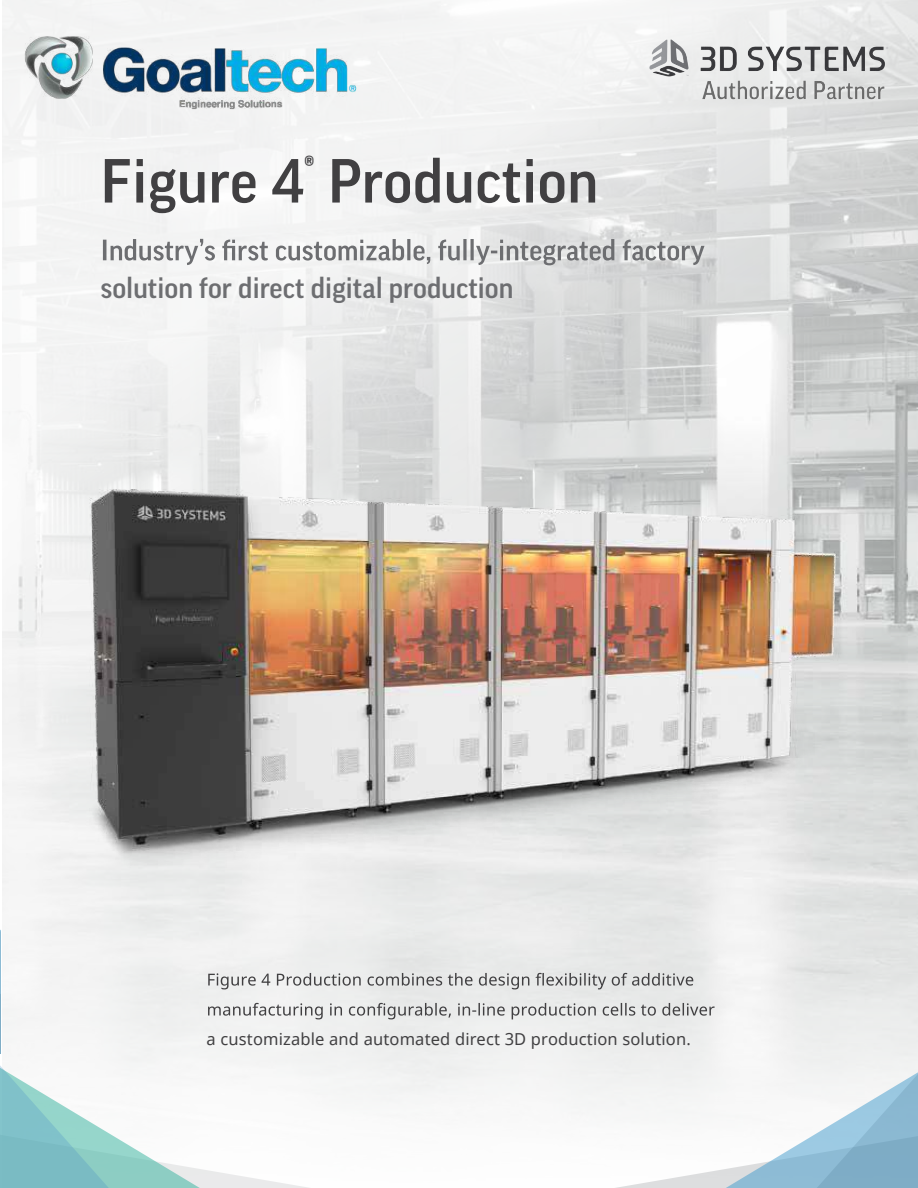
<style>
.page{position:relative;width:918px;height:1188px;background:#fff}
.page>*{position:absolute;margin:0;border:0;box-sizing:border-box;transform-origin:0 0}
.t1{font:500 60px "Good Pro";letter-spacing:.01em;color:#414042}
.t2{font:500 28.5px "Good Pro";color:#6d6e71}
.t3{font:16.5px "Noto Sans";letter-spacing:.01em;color:#414042}
</style>
<div class="page">
<img style="left:2px;top:0;width:916px;height:602px">
<img style="left:14px;top:490px;width:872px;height:342px">
<svg style="left:103px;top:239px;width:602px;height:26px"></svg>
<svg style="left:0;top:832px;width:918px;height:356px"></svg>
<img style="left:24px;top:30px;width:340px;height:86px">
<img style="left:623px;top:30px;width:293px;height:86px">
<h1 class="t1" style="left:100px;top:147px;width:499px">Figure 4<sup>®</sup> Production</h1>
<h2 class="t2" style="left:100px;top:271px;width:414px">solution for direct digital production</h2>
<p class="t3" style="left:207px;top:1028px;width:486px">a customizable and automated direct 3D production solution.</p>
</div>
